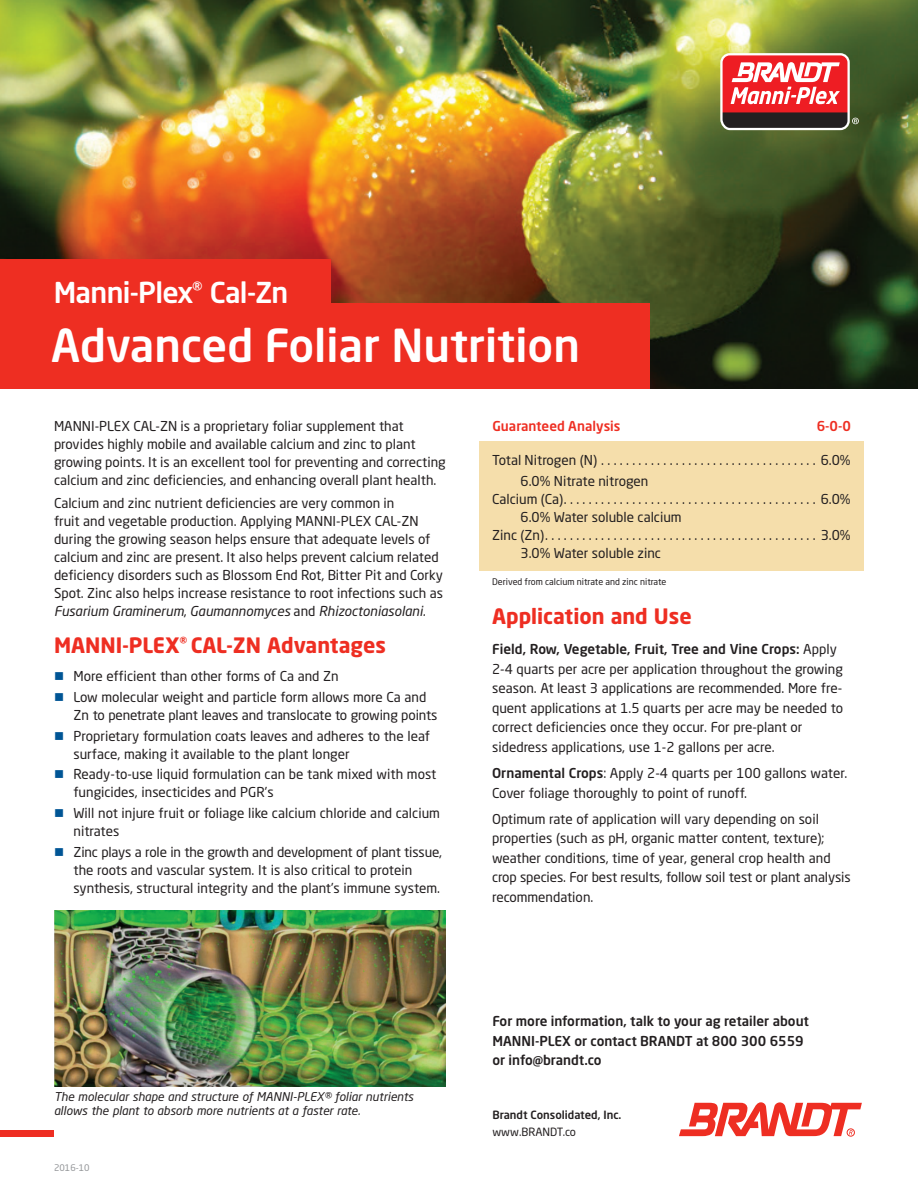
<style>
.page{position:relative;width:918px;height:1188px;background:#fff}
.page>*{position:absolute;margin:0;border:0;box-sizing:border-box;transform-origin:0 0}
.t1{font:500 45px "Neo Sans Pro";color:#fff}
.t2{font:500 28.5px "Neo Sans Pro";letter-spacing:-.025em;color:#fff}
.t3{font:700 21px "Neo Sans Pro";color:#ee2e22}
.t4{font:13.5px/18px "Neo Sans Pro";color:#231f20}
.t5{font:500 13.5px/19.5px "Neo Sans Pro";color:#231f20}
.t6{font:500 13.5px "Neo Sans Pro";color:#ee2e22}
.t7{font:italic 12px/14.4px "Neo Sans Pro";color:#231f20}
.t8{font:500 11.25px "Neo Sans Pro";color:#231f20}
.t9{font:11.25px "Neo Sans Pro";color:#231f20}
.t10{font:9px "Neo Sans Pro";color:#231f20}
.t11{font:9px "Neo Sans Pro";color:#939598}
.s1{font-style:italic}
.s2{color:#005595}
.s3{font-weight:500}
</style>
<div class="page">
<img style="left:54px;top:910px;width:392px;height:176px">
<img style="left:0;top:0;width:918px;height:388px">
<div style="left:0;top:1130px;width:54px;height:6px;background:#ee2e22"></div>
<svg style="left:679px;top:1102px;width:183px;height:34px"></svg>
<div style="left:847px;top:1129px;width:8px;height:7px;border:1px solid #ee2e22;border-radius:50%"></div>
<div style="left:0;top:303px;width:649px;height:85px;background:#ee2e22"></div>
<div style="left:0;top:259px;width:330px;height:60px;background:#ee2e22"></div>
<svg style="left:720px;top:53px;width:139px;height:77px"></svg>
<div style="left:479px;top:441px;width:385px;height:130px;background:#f5deab"></div>
<h2 class="t2" style="left:54px;top:275px;width:236px">Manni-Plex<sup>®</sup> Cal-Zn</h2>
<h1 class="t1" style="left:51px;top:317px;width:530px">Advanced Foliar Nutrition</h1>
<p class="t4" style="left:54px;top:417px;width:393px">MANNI-PLEX CAL-ZN is a proprietary foliar supplement that provides highly mobile and available calcium and zinc to plant growing points. It is an excellent tool for preventing and correcting calcium and zinc deficiencies, and enhancing overall plant health.</p>
<p class="t4" style="left:54px;top:494px;width:391px">Calcium and zinc nutrient deficiencies are very common in<br>fruit and vegetable production. Applying MANNI-PLEX CAL-ZN during the growing season helps ensure that adequate levels of calcium and zinc are present. It also helps prevent calcium related deficiency disorders such as Blossom End Rot, Bitter Pit and Corky Spot. Zinc also helps increase resistance to root infections such as <span class="s1">Fusarium Graminerum</span>, <span class="s1">Gaumannomyces</span> and <span class="s1">Rhizoctoniasolani.</span></p>
<h3 class="t3" style="left:54px;top:632px;width:334px">MANNI-PLEX<sup>®</sup> CAL-ZN Advantages</h3>
<p class="t4" style="left:54px;top:667px;width:286px"><span class="s2">■</span> More efficient than other forms of Ca and Zn</p>
<p class="t4" style="left:73px;top:688px;width:365px;text-indent:-19px"><span class="s2">■</span> Low molecular weight and particle form allows more Ca and<br>Zn to penetrate plant leaves and translocate to growing points</p>
<p class="t4" style="left:73px;top:726px;width:358px;text-indent:-19px"><span class="s2">■</span> Proprietary formulation coats leaves and adheres to the leaf surface, making it available to the plant longer</p>
<p class="t4" style="left:73px;top:765px;width:364px;text-indent:-19px"><span class="s2">■</span> Ready-to-use liquid formulation can be tank mixed with most fungicides, insecticides and PGR’s</p>
<p class="t4" style="left:73px;top:804px;width:368px;text-indent:-19px"><span class="s2">■</span> Will not injure fruit or foliage like calcium chloride and calcium nitrates</p>
<p class="t4" style="left:73px;top:842px;width:370px;text-indent:-19px"><span class="s2">■</span> Zinc plays a role in the growth and development of plant tissue, the roots and vascular system. It is also critical to protein synthesis, structural integrity and the plant’s immune system.</p>
<p class="t7" style="left:54px;top:1089px;width:361px">The molecular shape and structure of MANNI-PLEX® foliar nutrients allows the plant to absorb more nutrients at a faster rate.</p>
<p class="t11" style="left:54px;top:1162px;width:37px">2016-10</p>
<p class="t6" style="left:492px;top:418px;width:130px">Guaranteed Analysis</p>
<p class="t6" style="left:817px;top:418px;width:36px">6-0-0</p>
<p class="t4" style="left:492px;top:451px;width:110px">Total Nitrogen (N) ....................................</p>
<p class="t4" style="left:821px;top:451px;width:31px">6.0%</p>
<p class="t4" style="left:492px;top:472px;width:158px;text-indent:28px">6.0% Nitrate nitrogen<br>Calcium (Ca) .........................................</p>
<p class="t4" style="left:821px;top:490px;width:31px">6.0%</p>
<p class="t4" style="left:492px;top:508px;width:191px;text-indent:28px">6.0% Water soluble calcium<br>Zinc (Zn) ............................................</p>
<p class="t4" style="left:821px;top:526px;width:31px">3.0%</p>
<p class="t4" style="left:521px;top:544px;width:142px">3.0% Water soluble zinc</p>
<p class="t10" style="left:492px;top:576px;width:176px">Derived from calcium nitrate and zinc nitrate</p>
<h3 class="t3" style="left:492px;top:602px;width:201px">Application and Use</h3>
<p class="t4" style="left:492px;top:640px;width:352px;line-height:19.5px"><span class="s3">Field, Row, Vegetable, Fruit, Tree and Vine Crops:</span> Apply 2-4 quarts per acre per application throughout the growing season. At least 3 applications are recommended. More fre&shy;quent applications at 1.5 quarts per acre may be needed to correct deficiencies once they occur. For pre-plant or sidedress applications, use 1-2 gallons per acre.</p>
<p class="t4" style="left:492px;top:763px;width:357px;line-height:19.5px"><span class="s3">Ornamental Crops</span>: Apply 2-4 quarts per 100 gallons water.<br>Cover foliage thoroughly to point of runoff.</p>
<p class="t4" style="left:492px;top:809px;width:360px;line-height:19.5px">Optimum rate of application will vary depending on soil properties (such as pH, organic matter content, texture); weather conditions, time of year, general crop health and crop species. For best results, follow soil test or plant analysis recommendation.</p>
<p class="t5" style="left:492px;top:1011px;width:318px">For more information, talk to your ag retailer about<br>MANNI-PLEX or contact BRANDT at 800 300 6559 or info@brandt.co</p>
<p class="t8" style="left:492px;top:1108px;width:131px">Brandt Consolidated, Inc.</p>
<p class="t9" style="left:492px;top:1125px;width:85px">www.BRANDT.co</p>
</div>
